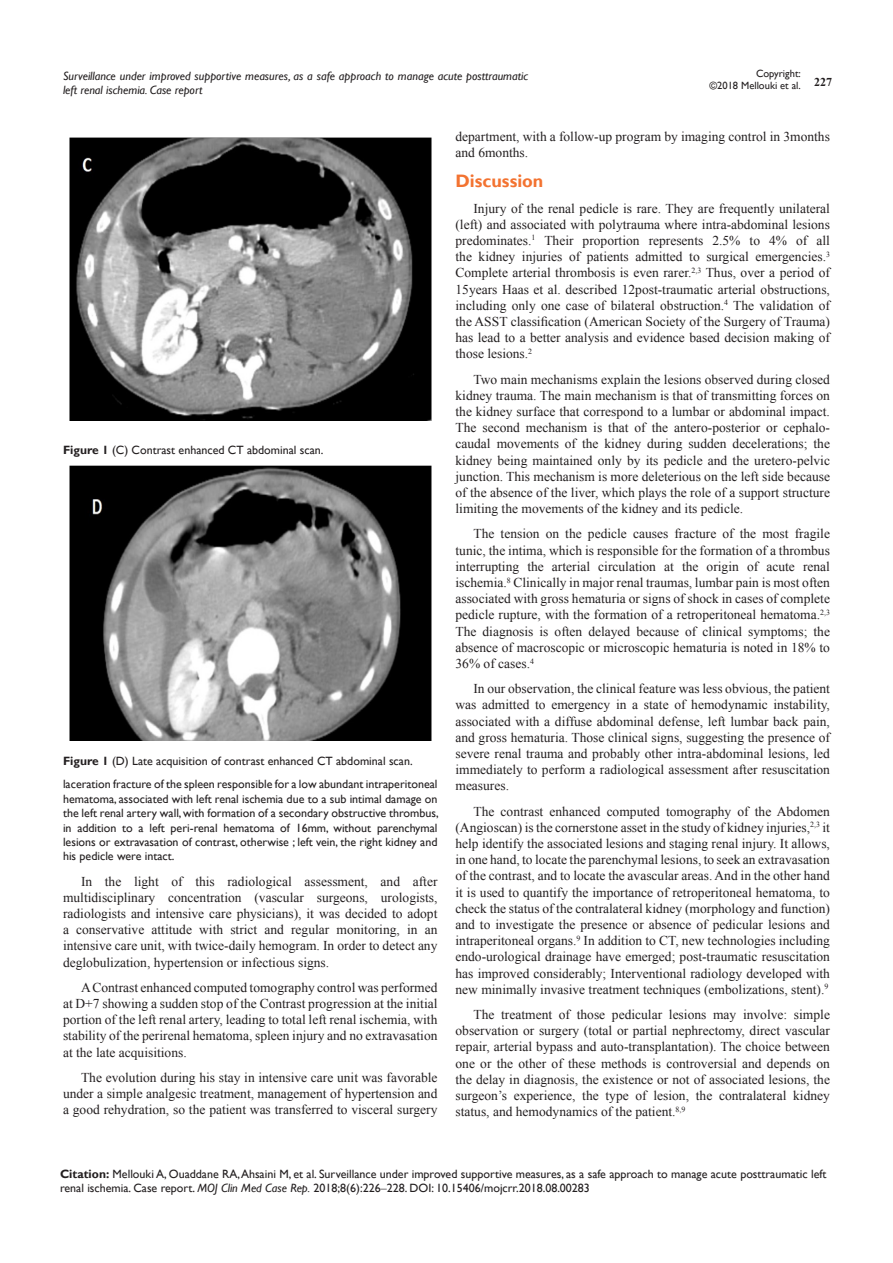
<style>
.page{position:relative;width:893px;height:1263px;background:#fff}
.page>*{position:absolute;margin:0;border:0;box-sizing:border-box;transform-origin:0 0}
.List_Paragraph{font:700 18px "Gill Sans";color:#f37331}
.t1{font:13.5px/16.2px "Times New Roman";color:#231f20;text-align:justify}
.Citation{font:12px/14.4px "Gill Sans";color:#231f20}
.t2{font:italic 12px/14.4px "Gill Sans";color:#231f20}
.t3{font:700 12px "Times New Roman";color:#231f20}
.t4{font:10.5px/12.6px "Gill Sans";color:#231f20;text-align:right}
.s1{font-weight:700}
.s2{font-style:italic}
.s3{font-family:"Times New Roman"}
</style>
<div class="page">
<img style="left:70px;top:137px;width:361px;height:284px">
<img style="left:70px;top:466px;width:361px;height:274px">
<p class="t4" style="left:709px;top:67px;width:93px">Copyright:<br>©2018 Mellouki et al.</p>
<p class="t2" style="left:63px;top:69px;width:467px">Surveillance under improved supportive measures, as a safe approach to manage acute posttraumatic left renal ischemia. Case report</p>
<p class="t3" style="left:814px;top:73px;width:19px">227</p>
<p class="Citation" style="left:63px;top:442px;width:262px"><span class="s1">Figure 1</span> (C) Contrast enhanced CT abdominal scan.</p>
<p class="Citation" style="left:63px;top:754px;width:351px"><span class="s1">Figure 1</span> (D) Late acquisition of contrast enhanced CT abdominal scan.</p>
<p class="Citation" style="left:63px;top:777px;width:377px;text-align:justify">laceration fracture of the spleen responsible for a low abundant intraperitoneal hematoma, associated with left renal ischemia due to a sub intimal damage on the left renal artery wall, with formation of a secondary obstructive thrombus, in addition to a left peri-renal hematoma of 16mm, without parenchymal lesions or extravasation of contrast, otherwise ; left vein, the right kidney and his pedicle were intact.</p>
<p class="t1" style="left:63px;top:873px;width:376px;text-indent:18px">In the light of this radiological assessment, and after multidisciplinary concentration (vascular surgeons, urologists, radiologists and intensive care physicians), it was decided to adopt a conservative attitude with strict and regular monitoring, in an intensive care unit, with twice-daily hemogram. In order to detect any deglobulization, hypertension or infectious signs.</p>
<p class="t1" style="left:63px;top:979px;width:376px;text-indent:18px">A Contrast enhanced computed tomography control was performed at D+7 showing a sudden stop of the Contrast progression at the initial portion of the left renal artery, leading to total left renal ischemia, with stability of the perirenal hematoma, spleen injury and no extravasation at the late acquisitions.</p>
<p class="t1" style="left:63px;top:1069px;width:376px;text-indent:18px">The evolution during his stay in intensive care unit was favorable under a simple analgesic treatment, management of hypertension and a good rehydration, so the patient was transferred to visceral surgery</p>
<p class="t1" style="left:455px;top:128px;width:376px">department, with a follow-up program by imaging control in 3months and 6months.</p>
<p class="List_Paragraph" style="left:455px;top:170px;width:89px">Discussion</p>
<p class="t1" style="left:455px;top:200px;width:376px;text-indent:18px">Injury of the renal pedicle is rare. They are frequently unilateral (left) and associated with polytrauma where intra-abdominal lesions predominates.<sup>1</sup> Their proportion represents 2.5% to 4% of all the kidney injuries of patients admitted to surgical emergencies.<sup>3<br></sup>Complete arterial thrombosis is even rarer.<sup>2,3</sup> Thus, over a period of 15years Haas et al. described 12post-traumatic arterial obstructions, including only one case of bilateral obstruction.<sup>4</sup> The validation of the ASST classification (American Society of the Surgery of Trauma) has lead to a better analysis and evidence based decision making of those lesions.<sup>2</sup></p>
<p class="t1" style="left:455px;top:371px;width:376px;text-indent:18px">Two main mechanisms explain the lesions observed during closed kidney trauma. The main mechanism is that of transmitting forces on the kidney surface that correspond to a lumbar or abdominal impact.<br>The second mechanism is that of the antero-posterior or cephalo&shy;caudal movements of the kidney during sudden decelerations; the kidney being maintained only by its pedicle and the uretero-pelvic junction. This mechanism is more deleterious on the left side because of the absence of the liver, which plays the role of a support structure limiting the movements of the kidney and its pedicle.</p>
<p class="t1" style="left:455px;top:526px;width:376px;text-indent:18px">The tension on the pedicle causes fracture of the most fragile tunic, the intima, which is responsible for the formation of a thrombus interrupting the arterial circulation at the origin of acute renal ischemia.<sup>8</sup> Clinically in major renal traumas, lumbar pain is most often associated with gross hematuria or signs of shock in cases of complete pedicle rupture, with the formation of a retroperitoneal hematoma.<sup>2,3<br></sup>The diagnosis is often delayed because of clinical symptoms; the absence of macroscopic or microscopic hematuria is noted in 18% to 36% of cases.<sup>4</sup></p>
<p class="t1" style="left:455px;top:680px;width:376px;text-indent:18px">In our observation, the clinical feature was less obvious, the patient was admitted to emergency in a state of hemodynamic instability, associated with a diffuse abdominal defense, left lumbar back pain, and gross hematuria. Those clinical signs, suggesting the presence of severe renal trauma and probably other intra-abdominal lesions, led immediately to perform a radiological assessment after resuscitation measures.</p>
<p class="t1" style="left:455px;top:803px;width:376px;text-indent:18px">The contrast enhanced computed tomography of the Abdomen (Angioscan) is the cornerstone asset in the study of kidney injuries,<sup>2,3</sup> it help identify the associated lesions and staging renal injury. It allows, in one hand, to locate the parenchymal lesions, to seek an extravasation of the contrast, and to locate the avascular areas. And in the other hand it is used to quantify the importance of retroperitoneal hematoma, to check the status of the contralateral kidney (morphology and function) and to investigate the presence or absence of pedicular lesions and intraperitoneal organs.<sup>9</sup> In addition to CT, new technologies including endo-urological drainage have emerged; post-traumatic resuscitation has improved considerably; Interventional radiology developed with new minimally invasive treatment techniques (embolizations, stent).<sup>9</sup></p>
<p class="t1" style="left:455px;top:1006px;width:376px;text-indent:18px">The treatment of those pedicular lesions may involve: simple observation or surgery (total or partial nephrectomy, direct vascular repair, arterial bypass and auto-transplantation). The choice between one or the other of these methods is controversial and depends on the delay in diagnosis, the existence or not of associated lesions, the surgeon’s experience, the type of lesion, the contralateral kidney status, and hemodynamics of the patient.<sup>8,9</sup></p>
<p class="Citation" style="left:60px;top:1167px;width:768px"><span class="s1">Citation:</span> Mellouki A, Ouaddane RA, Ahsaini M, et al. Surveillance under improved supportive measures, as a safe approach to manage acute posttraumatic left renal ischemia. Case report. <span class="s2">MOJ Clin Med Case Rep.</span> 2018;8(6):226<span class="s3">‒</span>228. DOI: 10.15406/mojcrr.2018.08.00283</p>
</div>
